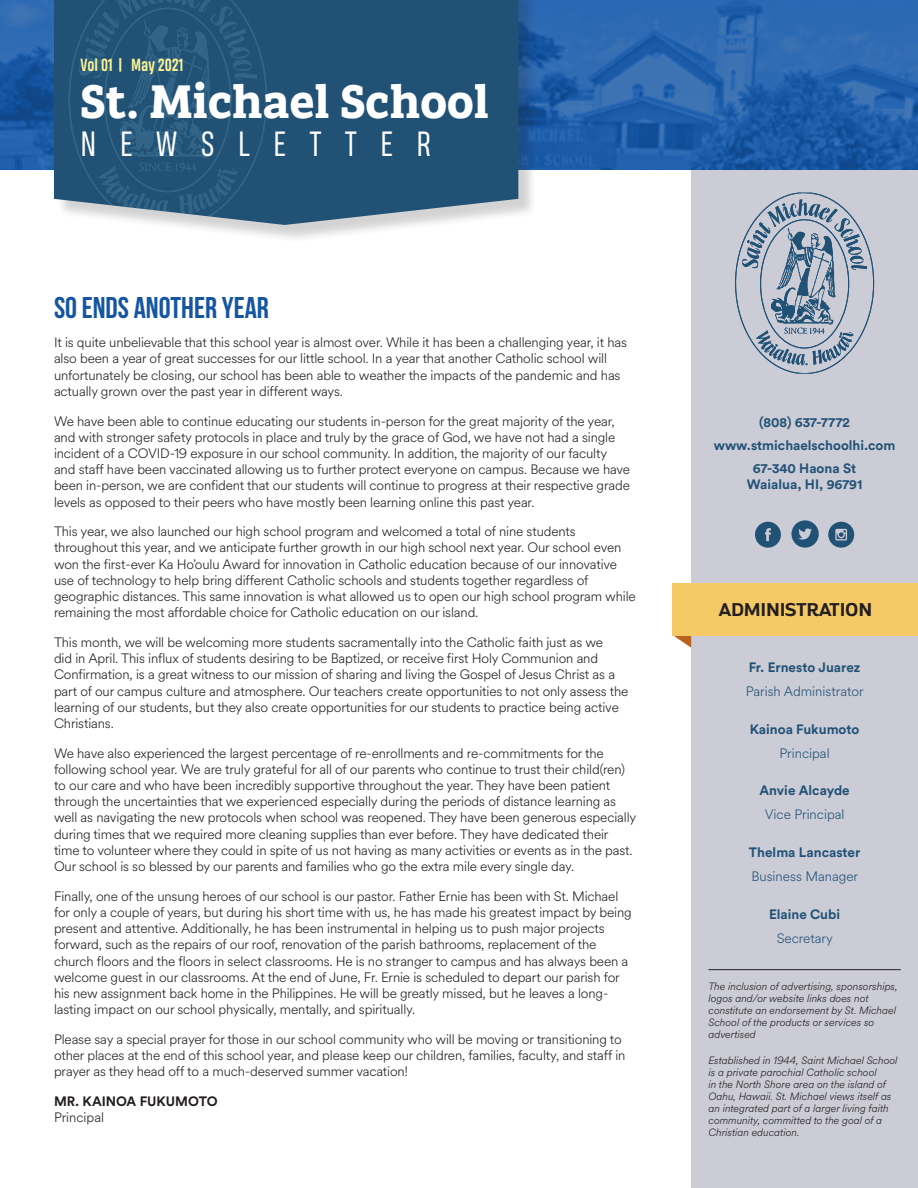
<style>
.page{position:relative;width:918px;height:1188px;background:#fff}
.page>*{position:absolute;margin:0;border:0;box-sizing:border-box;transform-origin:0 0}
.t1{font:800 45px "Brava Slab";color:#fff}
.t2{font:33px "Heading Pro";letter-spacing:.72em;color:#fff}
.t3{font:30px "Bebas Neue";color:#1555a1}
.t4{font:700 18px "Altair";color:#231f20}
.t5{font:700 16.5px "Heading Pro";color:#faf294}
.t6{font:300 13.5px/16.2px "Circular Spotify Text";letter-spacing:-.01em;color:#231f20}
.t7{font:700 13.5px/24.2px "Circular Std";color:#215276;text-align:center}
.t8{font:300 13.5px/24.2px "Circular Spotify Text";color:#215276}
.t9{font:700 13.5px/16.2px "Circular Std";color:#231f20}
.t10{font:italic 300 10.5px/12px "Circular Spotify Text";color:#231f20}
.s1{font-family:"Circular Spotify Text";font-weight:300}
.s2{font-family:"Circular Std";font-weight:700}
</style>
<div class="page">
<div style="left:691px;top:158px;width:227px;height:1030px;background:#cbccd6"></div>
<img style="left:0;top:0;width:918px;height:169px">
<svg style="left:674px;top:636px;width:17px;height:12px"></svg>
<div style="left:673px;top:583px;width:245px;height:53px;background:#f5c966"></div>
<div style="left:56px;top:0;width:481px;height:243px;background:#231f20;opacity:.2"></div>
<div style="left:54px;top:0;width:464px;height:225px;background:#215276"></div>
<svg style="left:67px;top:0;width:202px;height:225px;background:#2f5e7f"></svg>
<svg style="left:828px;top:522px;width:26px;height:26px"></svg>
<svg style="left:755px;top:522px;width:26px;height:26px"></svg>
<svg style="left:791px;top:520px;width:28px;height:28px"></svg>
<svg style="left:735px;top:192px;width:140px;height:182px"></svg>
<hr style="left:708px;top:969px;width:193px;height:1px;background:#231f20">
<p class="t5" style="left:80px;top:55px;width:105px">Vol 01 | May 2021</p>
<p class="t1" style="left:80px;top:70px;width:410px">St. Michael School</p>
<p class="t2" style="left:80px;top:125px;width:352px">NEWSLETTER</p>
<p class="t3" style="left:54px;top:291px;width:217px">SO ENDS ANOTHER YEAR</p>
<p class="t6" style="left:54px;top:335px;width:575px">It is quite unbelievable that this school year is almost over. While it has been a challenging year, it has also been a year of great successes for our little school. In a year that another Catholic school will unfortunately be closing, our school has been able to weather the impacts of the pandemic and has actually grown over the past year in different ways.</p>
<p class="t6" style="left:54px;top:413px;width:578px">We have been able to continue educating our students in-person for the great majority of the year, and with stronger safety protocols in place and truly by the grace of God, we have not had a single incident of a COVID-19 exposure in our school community. In addition, the majority of our faculty and staff have been vaccinated allowing us to further protect everyone on campus. Because we have been in-person, we are confident that our students will continue to progress at their respective grade levels as opposed to their peers who have mostly been learning online this past year.</p>
<p class="t6" style="left:54px;top:524px;width:583px">This year, we also launched our high school program and welcomed a total of nine students throughout this year, and we anticipate further growth in our high school next year. Our school even won the first-ever Ka Ho’oulu Award for innovation in Catholic education because of our innovative use of technology to help bring different Catholic schools and students together regardless of geographic distances. This same innovation is what allowed us to open our high school program while remaining the most affordable choice for Catholic education on our island.</p>
<p class="t6" style="left:54px;top:634px;width:576px">This month, we will be welcoming more students sacramentally into the Catholic faith just as we<br>did in April. This influx of students desiring to be Baptized, or receive first Holy Communion and Confirmation, is a great witness to our mission of sharing and living the Gospel of Jesus Christ as a part of our campus culture and atmosphere. Our teachers create opportunities to not only assess the learning of our students, but they also create opportunities for our students to practice being active Christians.</p>
<p class="t6" style="left:54px;top:745px;width:584px">We have also experienced the largest percentage of re-enrollments and re-commitments for the following school year. We are truly grateful for all of our parents who continue to trust their child(ren) to our care and who have been incredibly supportive throughout the year. They have been patient through the uncertainties that we experienced especially during the periods of distance learning as well as navigating the new protocols when school was reopened. They have been generous especially during times that we required more cleaning supplies than ever before. They have dedicated their time to volunteer where they could in spite of us not having as many activities or events as in the past.<br>Our school is so blessed by our parents and families who go the extra mile every single day.</p>
<p class="t6" style="left:54px;top:888px;width:579px">Finally, one of the unsung heroes of our school is our pastor. Father Ernie has been with St. Michael for only a couple of years, but during his short time with us, he has made his greatest impact by being present and attentive. Additionally, he has been instrumental in helping us to push major projects forward, such as the repairs of our roof, renovation of the parish bathrooms, replacement of the church floors and the floors in select classrooms. He is no stranger to campus and has always been a welcome guest in our classrooms. At the end of June, Fr. Ernie is scheduled to depart our parish for his new assignment back home in the Philippines. He will be greatly missed, but he leaves a long&shy;lasting impact on our school physically, mentally, and spiritually.</p>
<p class="t6" style="left:54px;top:1031px;width:573px">Please say a special prayer for those in our school community who will be moving or transitioning to other places at the end of this school year, and please keep our children, families, faculty, and staff in prayer as they head off to a much-deserved summer vacation!</p>
<p class="t9" style="left:54px;top:1093px;width:165px">MR. KAINOA FUKUMOTO<br><span class="s1">Principal</span></p>
<p class="t7" style="left:759px;top:410px;width:92px">(808) 637-7772</p>
<p class="t7" style="left:714px;top:433px;width:183px">www.stmichaelschoolhi.com</p>
<p class="t7" style="left:747px;top:459px;width:117px;line-height:16.2px">67-340 Haona St<br>Waialua, HI, 96791</p>
<p class="t4" style="left:719px;top:598px;width:155px">ADMINISTRATION</p>
<p class="t8" style="left:746px;top:655px;width:119px"><span class="s2">Fr. Ernesto Juarez<br></span>Parish Administrator</p>
<p class="t7" style="left:750px;top:716px;width:111px">Kainoa Fukumoto<br><span class="s1">Principal</span></p>
<p class="t8" style="left:759px;top:779px;width:92px;text-align:center"><span class="s2">Anvie Alcayde<br></span>Vice Principal</p>
<p class="t7" style="left:749px;top:840px;width:113px;text-align:left">Thelma Lancaster<br><span class="s1">Business Manager</span></p>
<p class="t7" style="left:769px;top:902px;width:73px">Elaine Cubi<br><span class="s1">Secretary</span></p>
<p class="t10" style="left:708px;top:981px;width:191px">The inclusion of advertising, sponsorships, logos and/or website links does not constitute an endorsement by St. Michael School of the products or services so advertised</p>
<p class="t10" style="left:708px;top:1054px;width:191px">Established in 1944, Saint Michael School is a private parochial Catholic school<br>in the North Shore area on the island of Oahu, Hawaii. St. Michael views itself as an integrated part of a larger living faith community, committed to the goal of a Christian education.</p>
</div>
